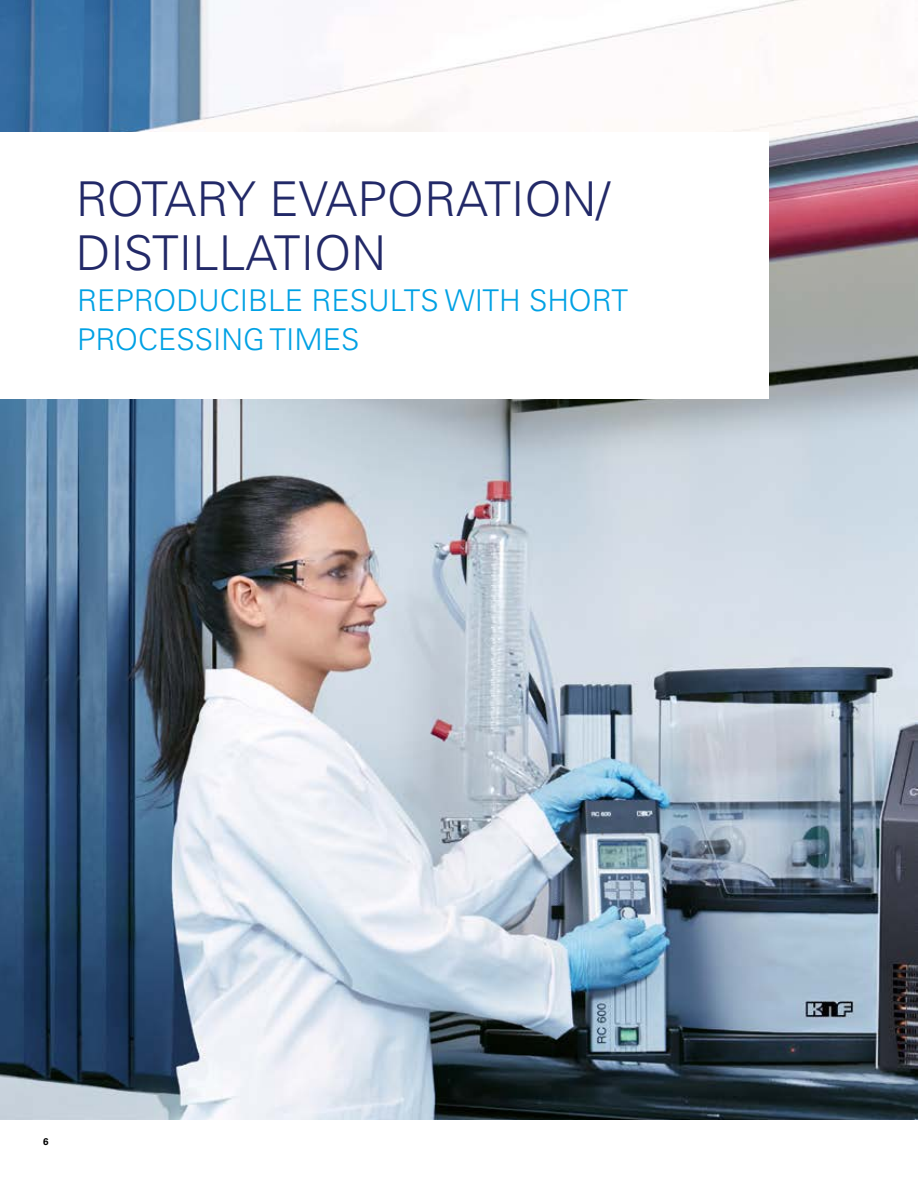
<style>
.page{position:relative;width:918px;height:1188px;background:#fff}
.page>*{position:absolute;margin:0;border:0;box-sizing:border-box;transform-origin:0 0}
.t1{font:300 48px/54px "Univers LT Std";color:#222968}
.t2{font:300 30px/39px "Univers LT Std";color:#00a1e4}
.t3{font:700 9.75px "Univers LT Std";color:#000}
</style>
<div class="page">
<img style="left:0;top:0;width:917px;height:1119px">
<div style="left:0;top:132px;width:769px;height:267px;background:#fff"></div>
<h1 class="t1" style="left:76px;top:172px;width:536px">ROTARY EVAPORATION/<br>DISTILLATION</h1>
<p class="t2" style="left:77px;top:281px;width:552px">REPRODUCIBLE RESULTS WITH SHORT<br>PROCESSING TIMES</p>
<p class="t3" style="left:43px;top:1136px;width:7px">6</p>
</div>
